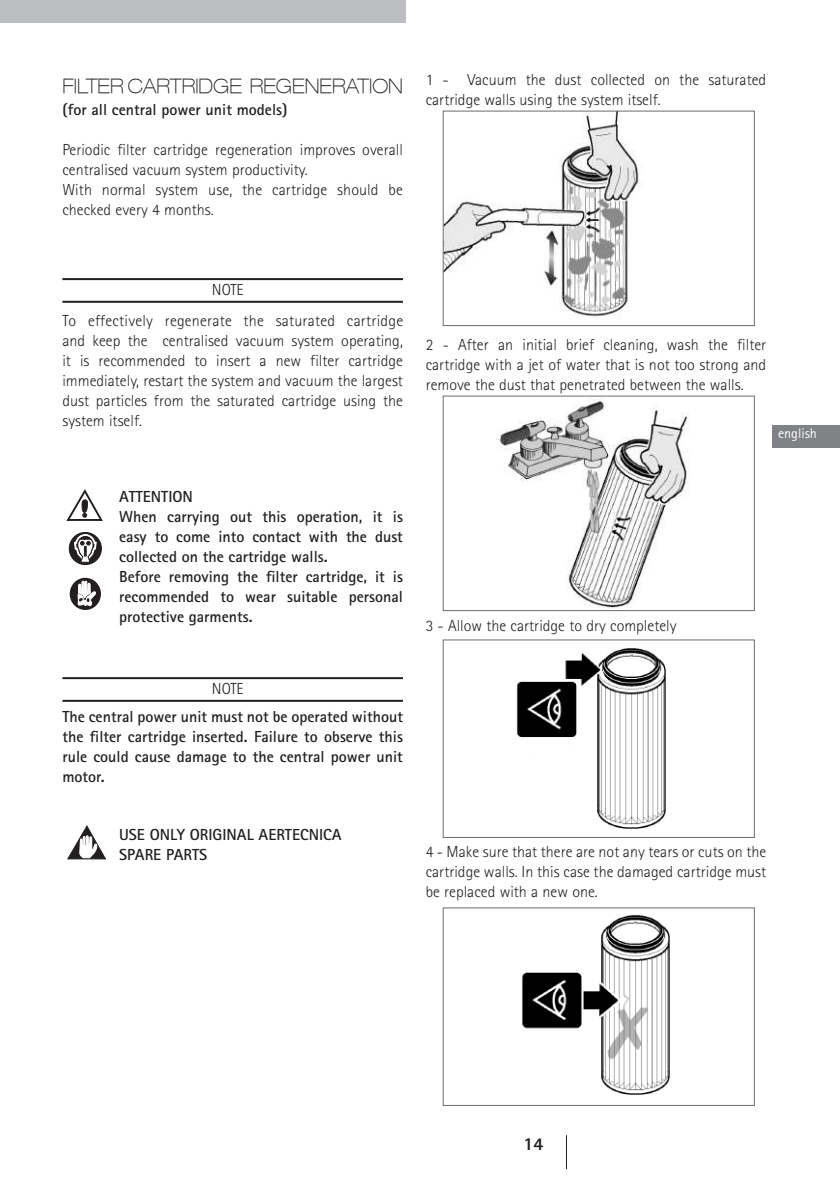
<style>
.page{position:relative;width:840px;height:1191px;background:#fff}
.page>*{position:absolute;margin:0;border:0;box-sizing:border-box;transform-origin:0 0}
.t1{font:100 expanded 20px "Helvetica Neue LT";color:#231f20}
.t2{font:800 18px "Rotis Sans Serif Std";color:#231f20}
.t3{font:300 16px/20px "Rotis Sans Serif Std";color:#231f20;text-align:justify}
.t4{font:700 16px/20px "Rotis Sans Serif Std";color:#231f20}
.t5{font:14px "Rotis Sans Serif Std";color:#fff}
</style>
<div class="page">
<div style="left:771px;top:425px;width:68px;height:23px;background:#808285"></div>
<div style="left:0;top:0;width:405px;height:23px;background:#bcbdc0"></div>
<hr style="left:565px;top:1135px;width:1px;height:34px;background:#231f20">
<div style="left:69px;top:532px;width:32px;height:32px;background:#231f20;border-radius:50%"></div>
<div style="left:69px;top:532px;width:32px;height:32px;border:1px solid #231f20;border-radius:50%"></div>
<svg style="left:74px;top:534px;width:22px;height:28px"></svg>
<div style="left:71px;top:579px;width:29px;height:30px;background:#231f20;border-radius:50%"></div>
<div style="left:70px;top:578px;width:31px;height:32px;border:2px solid #231f20;border-radius:50%"></div>
<svg style="left:78px;top:577px;width:18px;height:33px"></svg>
<svg style="left:66px;top:489px;width:37px;height:32px"></svg>
<img style="left:444px;top:113px;width:197px;height:205px">
<div style="left:442px;top:111px;width:312px;height:215px;border:1px solid #6c6d70"></div>
<img style="left:498px;top:398px;width:191px;height:211px">
<div style="left:442px;top:395px;width:312px;height:216px;border:1px solid #6c6d70"></div>
<img style="left:521px;top:915px;width:148px;height:179px">
<div style="left:442px;top:907px;width:312px;height:199px;border:1px solid #6c6d70"></div>
<img style="left:516px;top:648px;width:149px;height:180px">
<div style="left:442px;top:639px;width:312px;height:199px;border:1px solid #6c6d70"></div>
<svg style="left:67px;top:825px;width:39px;height:34px"></svg>
<hr style="left:62px;top:677px;width:341px;height:2px;background:#231f20">
<hr style="left:62px;top:700px;width:341px;height:1px;background:#231f20">
<hr style="left:62px;top:278px;width:341px;height:2px;background:#231f20">
<hr style="left:62px;top:301px;width:341px;height:2px;background:#231f20">
<p class="t1" style="left:62px;top:74px;width:11px">FILTER</p>
<p class="t1" style="left:128px;top:74px;width:13px">CARTRI</p>
<p class="t1" style="left:198px;top:74px;width:66px">DGE REGE</p>
<p class="t1" style="left:304px;top:74px;width:27px">NERATIO</p>
<p class="t1" style="left:388px;top:74px;width:16px">N</p>
<p class="t4" style="left:62px;top:99px;width:226px">(for all central power unit models)</p>
<p class="t3" style="left:62px;top:139px;width:342px;text-align:left">Periodic filter cartridge regeneration improves overall centralised vacuum system productivity.<br>With normal system use, the cartridge should be checked every 4 months.</p>
<p class="t3" style="left:425px;top:69px;width:342px">1 - Vacuum the dust collected on the saturated cartridge walls using the system itself.</p>
<p class="t3" style="left:212px;top:280px;width:33px">NOTE</p>
<p class="t3" style="left:62px;top:310px;width:342px">To effectively regenerate the saturated cartridge and keep the centralised vacuum system operating, it is recommended to insert a new filter cartridge immediately, restart the system and vacuum the largest dust particles from the saturated cartridge using the system itself.</p>
<p class="t4" style="left:119px;top:486px;width:285px;text-indent:53px">ON<br>When carrying out this operation, it is easy to come into contact with the dust collected on the cartridge walls.<br>Before removing the filter cartridge, it is recommended to wear suitable personal protective garments.</p>
<p class="t4" style="left:119px;top:486px;width:18px">ATTENTI</p>
<p class="t3" style="left:212px;top:679px;width:33px">NOTE</p>
<p class="t4" style="left:62px;top:706px;width:342px;text-align:justify">The central power unit must not be operated without the filter cartridge inserted. Failure to observe this rule could cause damage to the central power unit motor.</p>
<p class="t4" style="left:119px;top:824px;width:158px">USE ON LY ORIGINAL AERTECNIC</p>
<p class="t4" style="left:331px;top:824px;width:11px">A</p>
<p class="t4" style="left:119px;top:844px;width:89px">SPARE PARTS</p>
<p class="t3" style="left:425px;top:334px;width:342px">2 - After an initial brief cleaning, wash the filter cartridge with a jet of water that is not too strong and remove the dust that penetrated between the walls.</p>
<p class="t5" style="left:777px;top:425px;width:40px">english</p>
<p class="t3" style="left:425px;top:615px;width:252px">3 - Allow the cartridge to dry completely</p>
<p class="t3" style="left:425px;top:842px;width:342px">4 - Make sure that there are not any tears or cuts on the cartridge walls. In this case the damaged cartridge must be replaced with a new one.</p>
<p class="t2" style="left:523px;top:1132px;width:22px">14</p>
</div>
